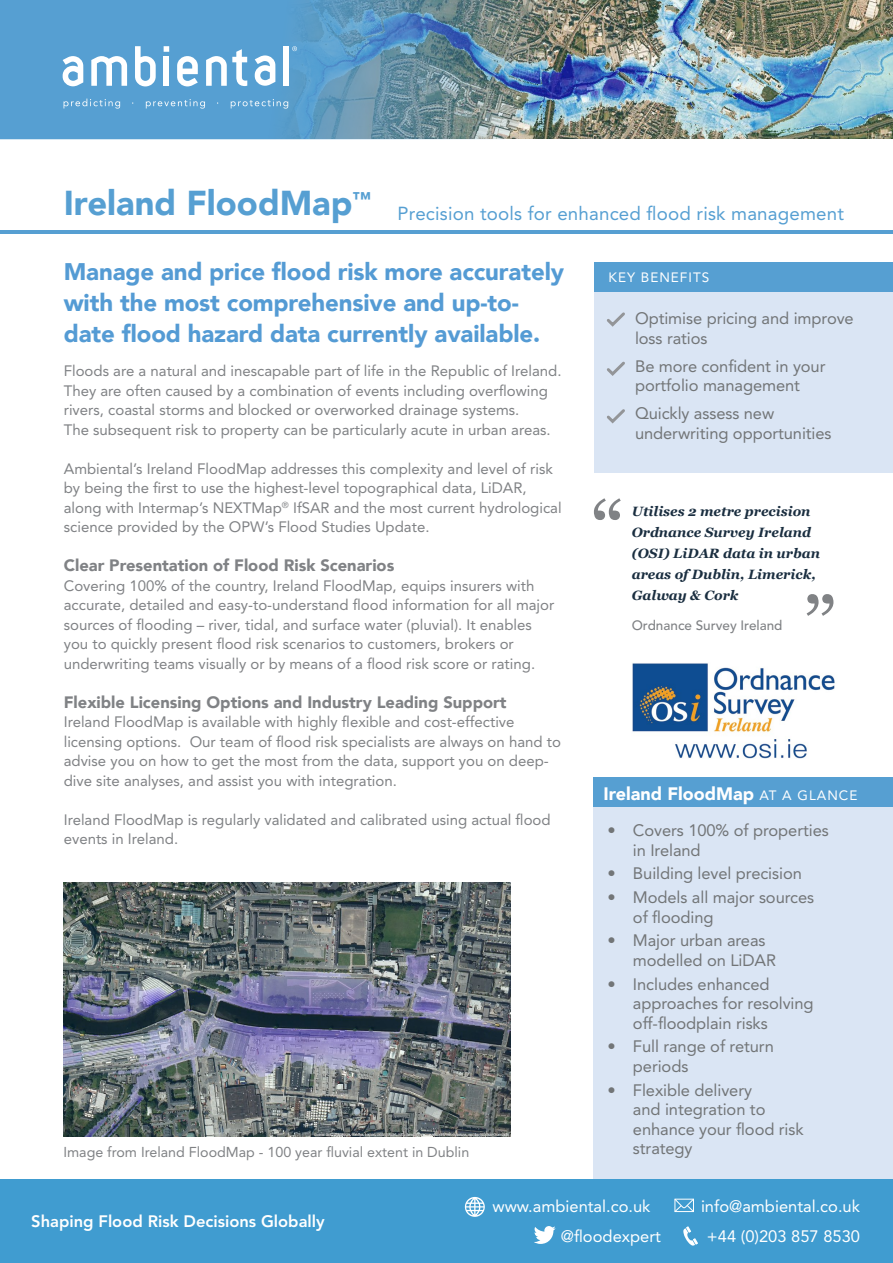
<style>
.page{position:relative;width:893px;height:1263px;background:#fff}
.page>*{position:absolute;margin:0;border:0;box-sizing:border-box;transform-origin:0 0}
.t1{font:82.5px "Georgia";color:#808285}
.t2{font:900 34.5px "Avenir";color:#569fd2}
.t3{font:900 24px/31.5px "Avenir";letter-spacing:-.005em;color:#549bd4}
.t4{font:18.75px "Avenir";letter-spacing:.01em;color:#569fd2}
.t5{font:900 18px "Avenir";color:#fff}
.t6{font:16.5px/19.5px "Avenir";letter-spacing:-.005em;color:#727577}
.t7{font:900 16.5px "Avenir";color:#808285}
.t8{font:16.5px "Avenir";color:#fff}
.t9{font:800 16.5px "Avenir";color:#fff}
.t10{font:15px/19.5px "Avenir";color:#808285}
.t11{font:14.25px "Avenir";color:#808285}
.t12{font:italic 700 13.5px/21px "Georgia";color:#1a2e40}
.t13{font:500 13.5px "Avenir";color:#808285}
.t14{font:13.5px "Avenir";letter-spacing:.075em;color:#fff}
.s1{font-weight:500;font-size:18px;color:#fff}
.s2{font-weight:400;font-size:13.5px}
</style>
<div class="page">
<hr style="left:0;top:230px;width:893px;height:3px;background:#569fd2">
<img style="left:64px;top:882px;width:446px;height:254px">
<div style="left:594px;top:807px;width:299px;height:375px;background:#dae5f4"></div>
<div style="left:594px;top:777px;width:299px;height:30px;background:#569fd2"></div>
<img style="left:648px;top:0;width:245px;height:138px">
<img style="left:0;top:0;width:648px;height:139px">
<svg style="left:91px;top:56px;width:36px;height:30px"></svg>
<svg style="left:135px;top:46px;width:21px;height:40px"></svg>
<svg style="left:164px;top:46px;width:5px;height:6px"></svg>
<div style="left:164px;top:57px;width:5px;height:29px;background:#fff"></div>
<svg style="left:177px;top:56px;width:21px;height:30px"></svg>
<div style="left:283px;top:46px;width:5px;height:40px;background:#fff"></div>
<svg style="left:63px;top:56px;width:20px;height:30px"></svg>
<svg style="left:255px;top:55px;width:20px;height:31px"></svg>
<svg style="left:206px;top:49px;width:41px;height:37px"></svg>
<svg style="left:292px;top:46px;width:5px;height:5px"></svg>
<svg style="left:64px;top:99px;width:56px;height:10px"></svg>
<svg style="left:146px;top:99px;width:59px;height:10px"></svg>
<svg style="left:231px;top:99px;width:57px;height:10px"></svg>
<div style="left:594px;top:289px;width:299px;height:184px;background:#dae5f4"></div>
<div style="left:594px;top:262px;width:299px;height:30px;background:#569fd2"></div>
<svg style="left:607px;top:312px;width:18px;height:15px"></svg>
<svg style="left:607px;top:361px;width:18px;height:15px"></svg>
<svg style="left:607px;top:409px;width:18px;height:15px"></svg>
<img style="left:632px;top:663px;width:203px;height:95px">
<div style="left:0;top:1179px;width:893px;height:84px;background:#409cd0"></div>
<svg style="left:534px;top:1226px;width:22px;height:18px"></svg>
<svg style="left:465px;top:1197px;width:20px;height:20px"></svg>
<svg style="left:674px;top:1198px;width:20px;height:14px"></svg>
<svg style="left:683px;top:1226px;width:15px;height:19px"></svg>
<h2 class="t2" style="left:64px;top:181px;width:309px">Ireland FloodMap<sup>™</sup></h2>
<p class="t4" style="left:398px;top:202px;width:459px">Precision tools for enhanced flood risk management<span class="s1">g</span></p>
<h3 class="t3" style="left:64px;top:256px;width:502px">Manage and price flood risk more accurately with the most comprehensive and up-to&shy;date flood hazard data currently available.</h3>
<p class="t10" style="left:64px;top:361px;width:499px">Floods are a natural and inescapable part of life in the Republic of Ireland.<br>They are often caused by a combination of events including overflowing rivers, coastal storms and blocked or overworked drainage systems.<br>The subsequent risk to property can be particularly acute in urban areas.</p>
<p class="t10" style="left:64px;top:459px;width:499px">Ambiental’s Ireland FloodMap addresses this complexity and level of risk by being the first to use the highest-level topographical data, LiDAR, along with Intermap’s NEXTMap<sup>®</sup> IfSAR and the most current hydrological science provided by the OPW’s Flood Studies Update.</p>
<p class="t7" style="left:64px;top:555px;width:332px">Clear Presentation of Flood Risk Scenarios</p>
<p class="t10" style="left:64px;top:576px;width:492px">Covering 100% of the country, Ireland FloodMap, equips insurers with accurate, detailed and easy-to-understand flood information for all major sources of flooding – river, tidal, and surface water (pluvial). It enables you to quickly present flood risk scenarios to customers, brokers or underwriting teams visually or by means of a flood risk score or rating.</p>
<p class="t7" style="left:64px;top:691px;width:444px">Flexible Licensing Options and Industry Leading Support</p>
<p class="t10" style="left:64px;top:712px;width:499px">Ireland FloodMap is available with highly flexible and cost-effective licensing options. Our team of flood risk specialists are always on hand to advise you on how to get the most from the data, support you on deep&shy;dive site analyses, and assist you with integration.</p>
<p class="t10" style="left:64px;top:810px;width:488px">Ireland FloodMap is regularly validated and calibrated using actual flood events in Ireland.</p>
<p class="t11" style="left:63px;top:1144px;width:407px">Image from Ireland FloodMap - 100 year fluvial extent in Dublin</p>
<p class="t14" style="left:609px;top:270px;width:102px">KEY BENEFITS</p>
<p class="t6" style="left:635px;top:309px;width:220px">Optimise pricing and improve loss ratios</p>
<p class="t6" style="left:635px;top:356px;width:192px">Be more confident in your portfolio management</p>
<p class="t6" style="left:635px;top:404px;width:198px">Quickly assess new underwriting opportunities</p>
<h1 class="t1" style="left:591px;top:484px;width:35px">“</h1>
<p class="t12" style="left:632px;top:501px;width:190px">Utilises 2 metre precision<br>Ordnance Survey Ireland (OSI) LiDAR data in urban areas of Dublin, Limerick,<br>Galway &amp; Cork</p>
<p class="t13" style="left:632px;top:618px;width:152px">Ordnance Survey Ireland</p>
<h1 class="t1" style="left:837px;top:630px;width:35px;rotate:-180deg">“</h1>
<p class="t5" style="left:603px;top:781px;width:255px">Ireland FloodMap <span class="s2">AT A GLANCE</span></p>
<p class="t6" style="left:633px;top:821px;width:197px;text-indent:-26px">• Covers 100% of properties in Ireland</p>
<p class="t6" style="left:607px;top:864px;width:196px">• Building level precision</p>
<p class="t6" style="left:633px;top:888px;width:183px;text-indent:-26px">• Models all major sources of flooding</p>
<p class="t6" style="left:633px;top:931px;width:145px;text-indent:-26px">• Major urban areas modelled on LiDAR</p>
<p class="t6" style="left:633px;top:974px;width:182px;text-indent:-26px">• Includes enhanced approaches for resolving off-floodplain risks</p>
<p class="t6" style="left:633px;top:1037px;width:142px;text-indent:-26px">• Full range of return periods</p>
<p class="t6" style="left:633px;top:1080px;width:172px;text-indent:-26px">• Flexible delivery<br>and integration to enhance your flood risk strategy</p>
<p class="t9" style="left:31px;top:1212px;width:295px">Shaping Flood Risk Decisions Globally</p>
<p class="t8" style="left:492px;top:1197px;width:160px">www.ambiental.co.uk</p>
<p class="t8" style="left:701px;top:1197px;width:161px">info@ambiental.co.uk</p>
<p class="t8" style="left:561px;top:1227px;width:102px">@floodexpert</p>
<p class="t8" style="left:707px;top:1227px;width:155px">+44 (0)203 857 8530</p>
</div>
